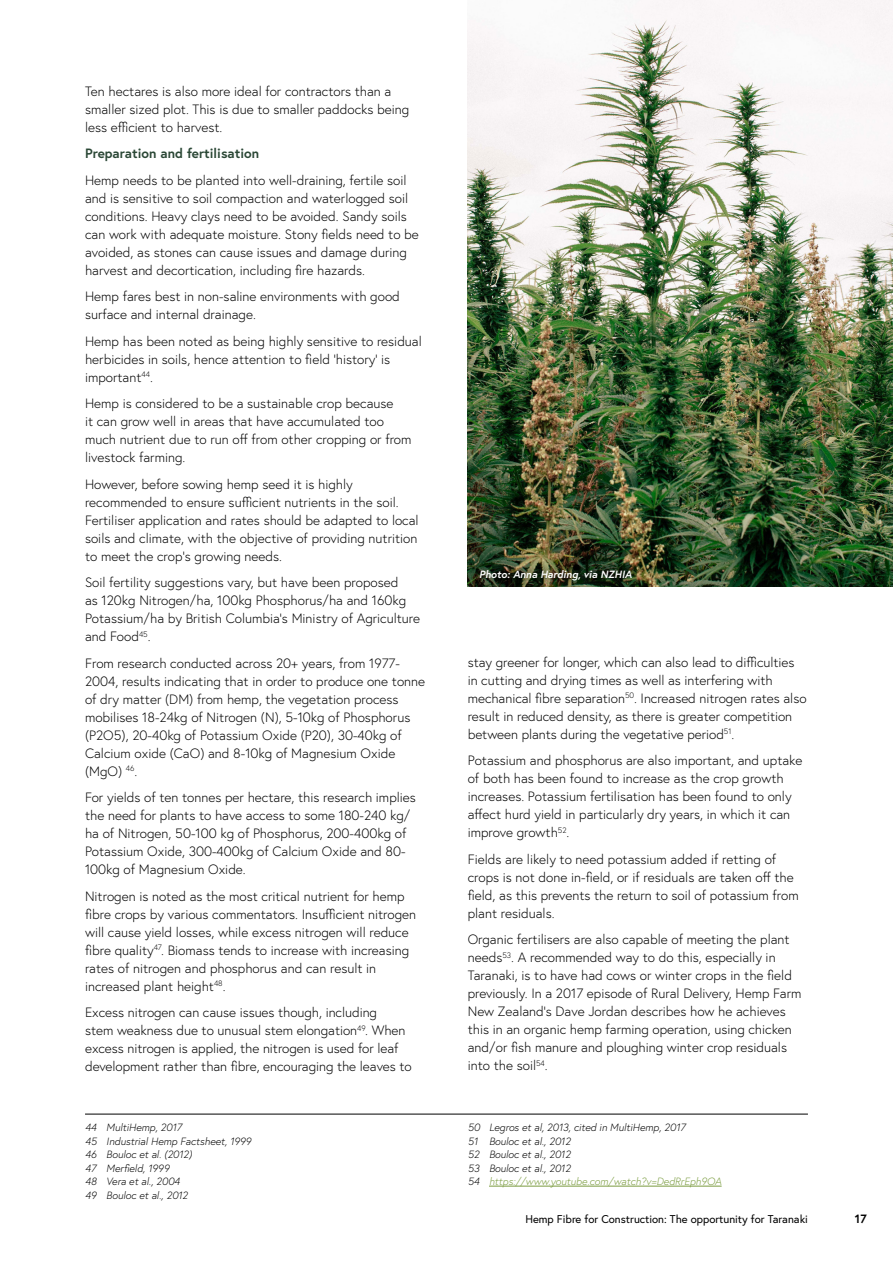
<style>
.page{position:relative;width:893px;height:1263px;background:#fff}
.page>*{position:absolute;margin:0;border:0;box-sizing:border-box;transform-origin:0 0}
.t1{font:300 13.5px/18px "Europa";color:#000}
.t2{font:700 13.5px "Europa";color:#2a4735}
.t3{font:700 12px "Europa";color:#000}
.t4{font:11.25px "Europa";color:#000}
.t5{font:italic 300 10.5px/13.5px "Europa";color:#000}
.t6{font:italic 700 10.5px "Europa";color:#fff}
.s1{color:#799b3d}
</style>
<div class="page">
<hr style="left:489px;top:1186px;width:233px;height:1px;background:#799b3d">
<hr style="left:85px;top:1114px;width:723px;height:1px;background:#000">
<img style="left:468px;top:0;width:425px;height:587px">
<div style="left:472px;top:562px;width:167px;height:26px;background:#000;opacity:.75"></div>
<p class="t1" style="left:85px;top:82px;width:326px">Ten hectares is also more ideal for contractors than a smaller sized plot. This is due to smaller paddocks being less efficient to harvest.</p>
<p class="t2" style="left:85px;top:144px;width:176px">Preparation and fertilisation</p>
<p class="t1" style="left:85px;top:171px;width:335px">Hemp needs to be planted into well-draining, fertile soil and is sensitive to soil compaction and waterlogged soil conditions. Heavy clays need to be avoided. Sandy soils can work with adequate moisture. Stony fields need to be avoided, as stones can cause issues and damage during harvest and decortication, including fire hazards.</p>
<p class="t1" style="left:85px;top:287px;width:316px">Hemp fares best in non-saline environments with good surface and internal drainage.</p>
<p class="t1" style="left:85px;top:332px;width:338px">Hemp has been noted as being highly sensitive to residual herbicides in soils, hence attention to field ‘history’ is important<sup>44</sup>.</p>
<p class="t1" style="left:85px;top:394px;width:328px">Hemp is considered to be a sustainable crop because<br>it can grow well in areas that have accumulated too much nutrient due to run off from other cropping or from livestock farming.</p>
<p class="t1" style="left:85px;top:475px;width:335px">However, before sowing hemp seed it is highly recommended to ensure sufficient nutrients in the soil.<br>Fertiliser application and rates should be adapted to local soils and climate, with the objective of providing nutrition to meet the crop’s growing needs.</p>
<p class="t1" style="left:85px;top:573px;width:337px">Soil fertility suggestions vary, but have been proposed<br>as 120kg Nitrogen/ha, 100kg Phosphorus/ha and 160kg Potassium/ha by British Columbia’s Ministry of Agriculture and Food<sup>45</sup>.</p>
<p class="t1" style="left:85px;top:654px;width:342px">From research conducted across 20+ years, from 1977- 2004, results indicating that in order to produce one tonne of dry matter (DM) from hemp, the vegetation process mobilises 18-24kg of Nitrogen (N), 5-10kg of Phosphorus (P2O5), 20-40kg of Potassium Oxide (P20), 30-40kg of Calcium oxide (CaO) and 8-10kg of Magnesium Oxide (MgO) <sup>46</sup>.</p>
<p class="t1" style="left:85px;top:788px;width:332px">For yields of ten tonnes per hectare, this research implies the need for plants to have access to some 180-240 kg/ ha of Nitrogen, 50-100 kg of Phosphorus, 200-400kg of Potassium Oxide, 300-400kg of Calcium Oxide and 80- 100kg of Magnesium Oxide.</p>
<p class="t1" style="left:85px;top:887px;width:333px">Nitrogen is noted as the most critical nutrient for hemp fibre crops by various commentators. Insufficient nitrogen will cause yield losses, while excess nitrogen will reduce fibre quality<sup>47</sup>. Biomass tends to increase with increasing rates of nitrogen and phosphorus and can result in increased plant height<sup>48</sup>.</p>
<p class="t1" style="left:85px;top:1003px;width:328px">Excess nitrogen can cause issues though, including<br>stem weakness due to unusual stem elongation<sup>49</sup>. When excess nitrogen is applied, the nitrogen is used for leaf development rather than fibre, encouraging the leaves to</p>
<p class="t6" style="left:479px;top:567px;width:154px">Photo: Anna Harding, via NZHIA</p>
<p class="t1" style="left:468px;top:653px;width:340px">stay greener for longer, which can also lead to difficulties in cutting and drying times as well as interfering with mechanical fibre separation<sup>50</sup>. Increased nitrogen rates also result in reduced density, as there is greater competition between plants during the vegetative period<sup>51</sup>.</p>
<p class="t1" style="left:468px;top:751px;width:336px">Potassium and phosphorus are also important, and uptake of both has been found to increase as the crop growth increases. Potassium fertilisation has been found to only affect hurd yield in particularly dry years, in which it can improve growth<sup>52</sup>.</p>
<p class="t1" style="left:468px;top:850px;width:333px">Fields are likely to need potassium added if retting of crops is not done in-field, or if residuals are taken off the field, as this prevents the return to soil of potassium from plant residuals.</p>
<p class="t1" style="left:468px;top:930px;width:335px">Organic fertilisers are also capable of meeting the plant needs<sup>53</sup>. A recommended way to do this, especially in Taranaki, is to have had cows or winter crops in the field previously. In a 2017 episode of Rural Delivery, Hemp Farm New Zealand’s Dave Jordan describes how he achieves this in an organic hemp farming operation, using chicken and/or fish manure and ploughing winter crop residuals into the soil<sup>54</sup>.</p>
<p class="t5" style="left:85px;top:1121px;width:168px">44 MultiHemp, 2017<br>45 Industrial Hemp Factsheet, 1999<br>46 Bouloc et al. (2012)<br>47 Merfield, 1999<br>48 Vera et al., 2004<br>49 Bouloc et al., 2012</p>
<p class="t5" style="left:468px;top:1121px;width:255px">50 Legros et al, 2013, cited in MultiHemp, 2017<br>51 Bouloc et al., 2012<br>52 Bouloc et al., 2012<br>53 Bouloc et al., 2012<br>54 <span class="s1">https://www.youtube.com/watch?v=DedRrEph9OA</span></p>
<p class="t4" style="left:525px;top:1212px;width:284px">Hemp Fibre for Construction: The opportunity for Taranaki</p>
<p class="t3" style="left:855px;top:1211px;width:13px">17</p>
</div>
